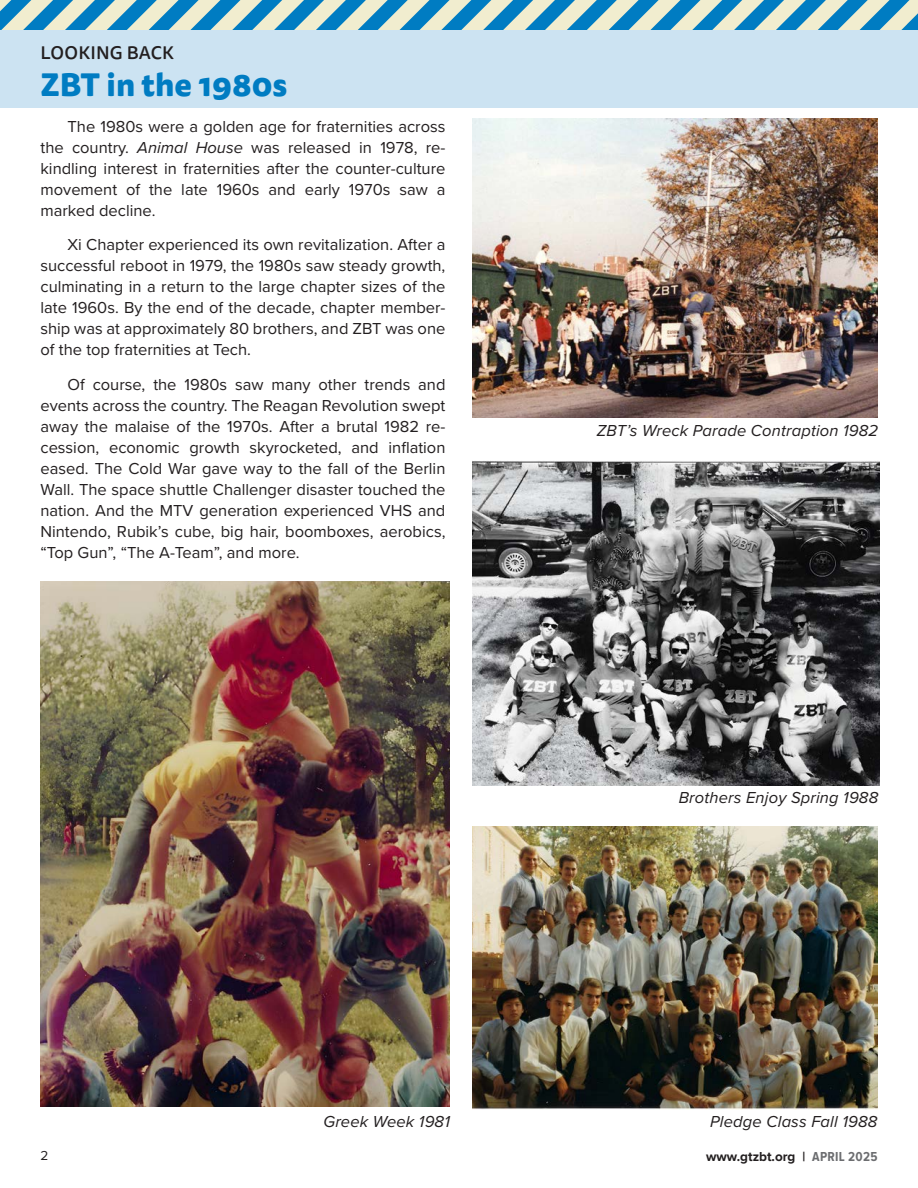
<style>
.page{position:relative;width:918px;height:1188px;background:#fff}
.page>*{position:absolute;margin:0;border:0;box-sizing:border-box;transform-origin:0 0}
._1_Heading_-_Primary{font:800 31.5px "Tisa Sans Pro";color:#007cc2}
._2_Header{font:500 18px "Tisa Sans Pro";letter-spacing:.01em;color:#231f20}
.t1{font:16.5px/21px "Proxima Nova";color:#231f20;text-align:justify}
.t2{font:italic 16.5px "Proxima Nova";letter-spacing:.01em;color:#231f20}
.t3{font:700 13.5px "Proxima Nova";color:#231f20}
.t4{font:13.5px "Proxima Nova";color:#231f20}
.s1{font-style:italic}
.s2{font-family:"Proxima Nova Cond";color:#6c6d70}
</style>
<div class="page">
<div style="left:0;top:0;width:918px;height:107px;background:#cce3f2"></div>
<img style="left:40px;top:581px;width:410px;height:526px">
<img style="left:472px;top:119px;width:406px;height:299px">
<img style="left:472px;top:461px;width:408px;height:325px">
<img style="left:472px;top:826px;width:406px;height:284px">
<svg style="left:0;top:0;width:918px;height:29px;background:#7db6c8"></svg>
<p class="_2_Header" style="left:41px;top:41px;width:135px">LOOKING BACK</p>
<p class="_1_Heading_-_Primary" style="left:40px;top:61px;width:248px">ZBT in the 1980s</p>
<p class="t1" style="left:40px;top:115px;width:406px;text-indent:27px">The 1980s were a golden age for fraternities across the country. <span class="s1">Animal House</span> was released in 1978, re&shy;kindling interest in fraternities after the counter-culture movement of the late 1960s and early 1970s saw a marked decline.</p>
<p class="t1" style="left:40px;top:234px;width:406px;text-indent:27px">Xi Chapter experienced its own revitalization. After a successful reboot in 1979, the 1980s saw steady growth, culminating in a return to the large chapter sizes of the late 1960s. By the end of the decade, chapter member&shy;ship was at approximately 80 brothers, and ZBT was one of the top fraternities at Tech.</p>
<p class="t1" style="left:40px;top:373px;width:407px;text-indent:27px">Of course, the 1980s saw many other trends and events across the country. The Reagan Revolution swept away the malaise of the 1970s. After a brutal 1982 re&shy;cession, economic growth skyrocketed, and inflation eased. The Cold War gave way to the fall of the Berlin Wall. The space shuttle Challenger disaster touched the nation. And the MTV generation experienced VHS and Nintendo, Rubik’s cube, big hair, boomboxes, aerobics, “Top Gun”, “The A-Team”, and more.</p>
<p class="t2" style="left:323px;top:1110px;width:128px">Greek Week 1981</p>
<p class="t2" style="left:597px;top:418px;width:283px">ZBT’s Wreck Parade Contraption 1982</p>
<p class="t2" style="left:679px;top:785px;width:201px">Brothers Enjoy Spring 1988</p>
<p class="t2" style="left:710px;top:1110px;width:169px">Pledge Class Fall 1988</p>
<p class="t4" style="left:40px;top:1145px;width:9px">2</p>
<p class="t3" style="left:706px;top:1146px;width:173px">www.gtzbt.org | <span class="s2">APRIL 2025</span></p>
</div>
